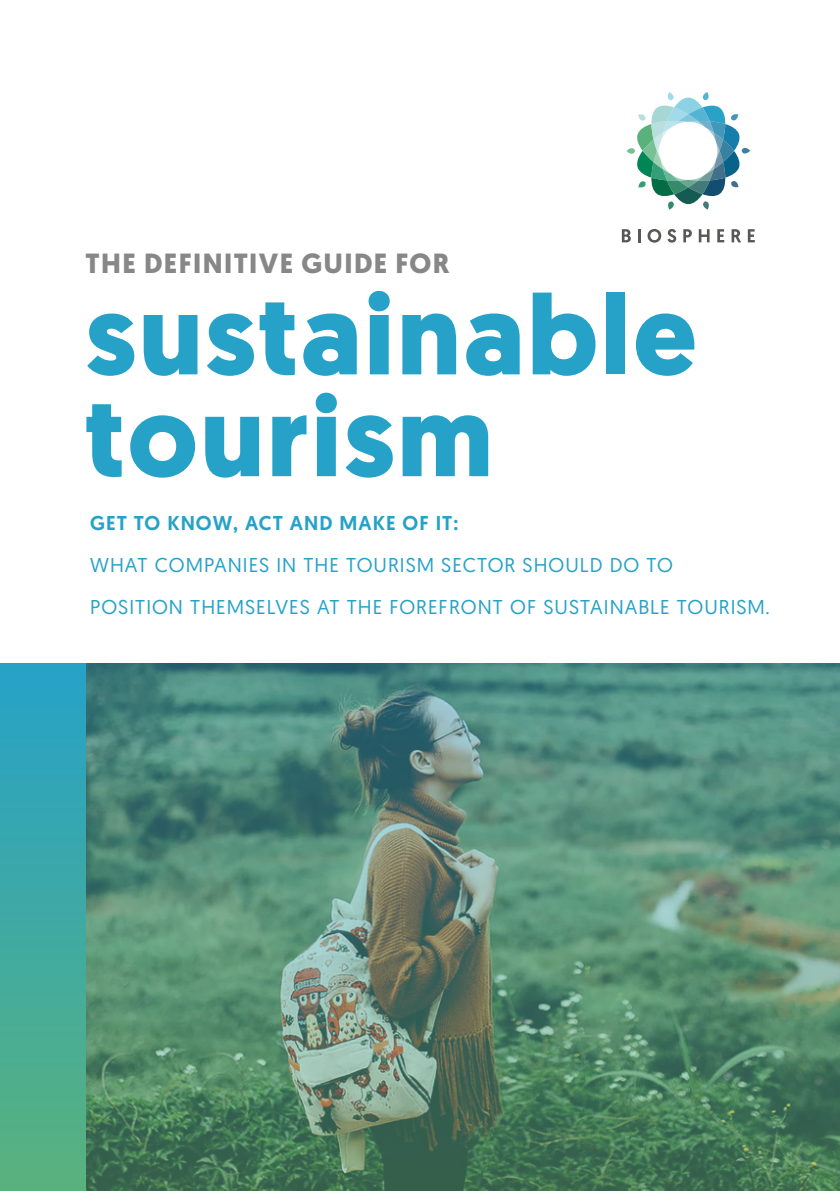
<style>
.page{position:relative;width:840px;height:1191px;background:#fff}
.page>*{position:absolute;margin:0;border:0;box-sizing:border-box;transform-origin:0 0}
.t1{font:700 113px/101.8px "Geomanist";letter-spacing:.025em;color:#26a2c8}
.t2{font:700 27.8px "Geomanist";letter-spacing:.05em;color:#878787}
.t3{font:20px/42px "Geomanist";letter-spacing:.05em;color:#26a2c8}
.t4{font:500 20px "Geomanist";letter-spacing:.05em;color:#26a2c8}
</style>
<div class="page">
<svg style="left:626px;top:148px;width:8px;height:6px"></svg>
<div style="left:741px;top:148px;width:8px;height:5px;background:#3981a1;border-radius:3px"></div>
<svg style="left:637px;top:92px;width:103px;height:118px"></svg>
<svg style="left:621px;top:229px;width:9px;height:13px"></svg>
<svg style="left:638px;top:229px;width:2px;height:13px"></svg>
<svg style="left:647px;top:229px;width:14px;height:14px"></svg>
<svg style="left:667px;top:229px;width:8px;height:14px"></svg>
<svg style="left:683px;top:229px;width:8px;height:13px"></svg>
<svg style="left:698px;top:229px;width:11px;height:13px"></svg>
<svg style="left:717px;top:229px;width:6px;height:13px"></svg>
<svg style="left:731px;top:229px;width:9px;height:13px"></svg>
<svg style="left:747px;top:229px;width:7px;height:13px"></svg>
<img style="left:86px;top:663px;width:753px;height:528px">
<div style="left:0;top:663px;width:86px;height:528px;background:linear-gradient(to bottom,#26a2c8,#59b27d)"></div>
<h2 class="t2" style="left:86px;top:244px;width:365px">THE DEFINITIVE GUIDE FOR</h2>
<h1 class="t1" style="left:85px;top:284px;width:612px">sustainable tourism</h1>
<p class="t4" style="left:90px;top:510px;width:369px">GET TO KNOW, ACT AND MAKE OF IT:</p>
<p class="t3" style="left:90px;top:543px;width:680px">WHAT COMPANIES IN THE TOURISM SECTOR SHOULD DO TO<br>POSITION THEMSELVES AT THE FOREFRONT OF SUSTAINABLE TOURISM.</p>
</div>
